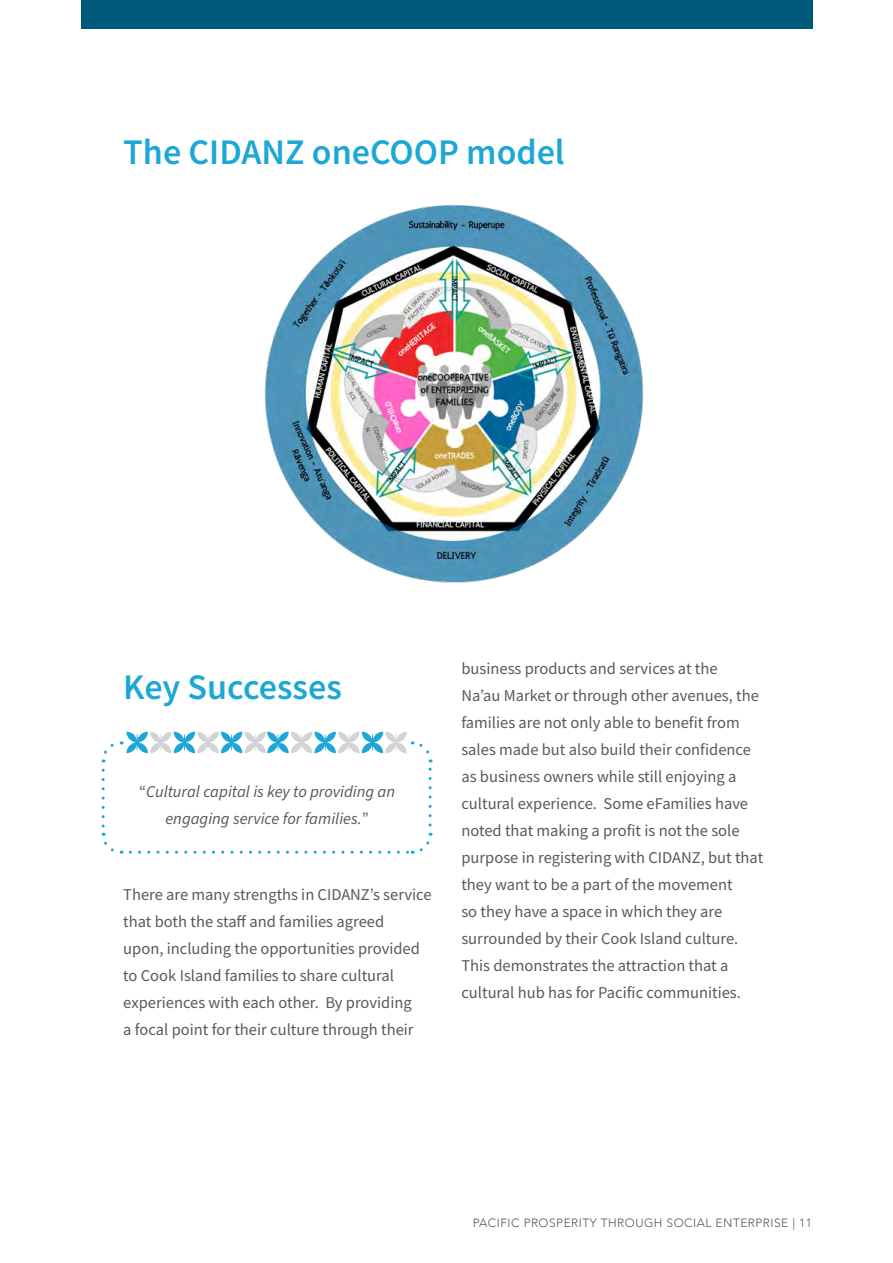
<style>
.page{position:relative;width:893px;height:1263px;background:#fff}
.page>*{position:absolute;margin:0;border:0;box-sizing:border-box;transform-origin:0 0}
.Subheading_Blue{font:600 36px "Source Sans Pro";color:#1da7d4}
.Body_Text_-_Main{font:16.5px/27px "Source Sans Pro";color:#58595b}
.Body_Text_-_Main-2{font:italic 16.5px/27px "Source Sans Pro";color:#58595b;text-align:center}
.t1{font:300 12px "Avenir";letter-spacing:.04em;color:#58595b}
.s1{font-style:normal}
</style>
<div class="page">
<img style="left:264px;top:205px;width:380px;height:378px">
<div style="left:81px;top:0;width:731px;height:28px;background:#005978"></div>
<svg style="left:101px;top:732px;width:332px;height:122px"></svg>
<p class="Subheading_Blue" style="left:123px;top:129px;width:443px">The CIDANZ oneCOOP model</p>
<p class="Subheading_Blue" style="left:123px;top:663px;width:220px">Key Successes</p>
<p class="Body_Text_-_Main-2" style="left:139px;top:778px;width:257px"><span class="s1">“</span>Cultural capital is key to providing an engaging service for families.<span class="s1">”</span></p>
<p class="Body_Text_-_Main" style="left:123px;top:881px;width:310px">There are many strengths in CIDANZ’s service that both the staff and families agreed<br>upon, including the opportunities provided to Cook Island families to share cultural experiences with each other. By providing<br>a focal point for their culture through their</p>
<p class="Body_Text_-_Main" style="left:461px;top:655px;width:303px">business products and services at the<br>Na’au Market or through other avenues, the families are not only able to benefit from sales made but also build their confidence as business owners while still enjoying a cultural experience. Some eFamilies have noted that making a profit is not the sole purpose in registering with CIDANZ, but that they want to be a part of the movement<br>so they have a space in which they are surrounded by their Cook Island culture.<br>This demonstrates the attraction that a cultural hub has for Pacific communities.</p>
<p class="t1" style="left:473px;top:1216px;width:341px">PACIFIC PROSPERITY THROUGH SOCIAL ENTERPRISE | 11</p>
</div>
